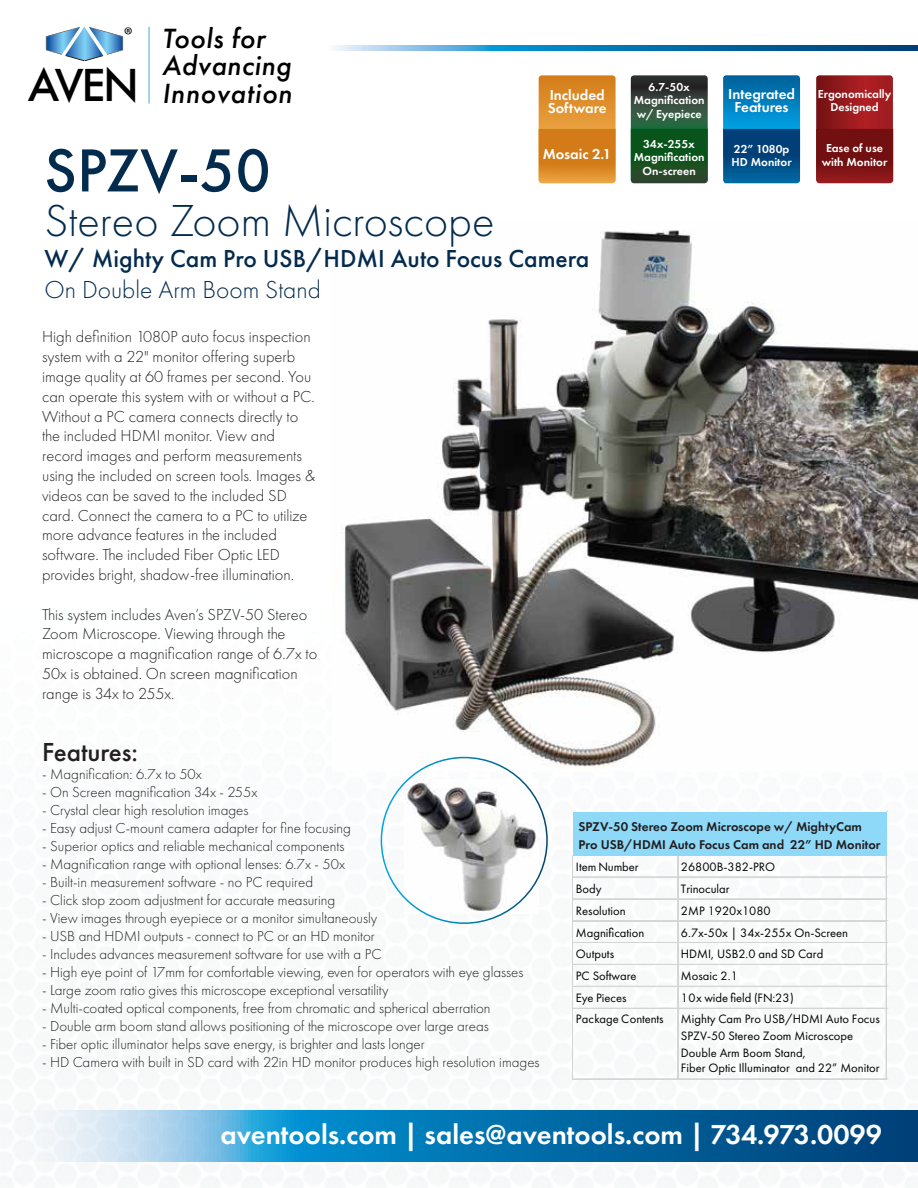
<style>
.page{position:relative;width:918px;height:1188px;background:#fff}
.page>*{position:absolute;margin:0;border:0;box-sizing:border-box;transform-origin:0 0}
.t1{font:500 63px "Futura PT";color:#032b4e}
.t2{font:300 46.5px "Futura PT";color:#032b4e}
.t3{font:italic 500 28.95px "Futura PT";letter-spacing:.02em;color:#000}
.t4{font:600 28.5px "Futura PT";color:#fff}
.t5{font:500 27px "Futura PT";color:#231f20}
.t6{font:500 25.5px "Futura PT";color:#032b4e}
.t7{font:300 25.5px "Futura PT";color:#032b4e}
.t8{font:21.45px "Myriad Pro";color:#000}
.t9{font:300 16.5px/19.8px "Futura PT";color:#231f20}
.t10{font:300 15px "Futura PT";color:#231f20}
.t11{font:600 15px/13.5px "Futura PT";color:#fff;text-align:center}
.t12{font:600 13.2px/17.5px "Futura PT";color:#231f20}
.t13{font:12.6px/16.8px "Futura PT";color:#000}
.t14{font:600 12px/13.5px "Futura PT";color:#fff;text-align:center}
.s1{font-style:normal;font-size:48.15px}
</style>
<div class="page">
<img style="left:35px;top:772px;width:883px;height:390px">
<img style="left:341px;top:230px;width:577px;height:542px">
<img style="left:404px;top:779px;width:134px;height:134px">
<hr style="left:149px;top:27px;width:1px;height:76px;background:#44a8de">
<svg style="left:46px;top:27px;width:78px;height:34px"></svg>
<svg style="left:333px;top:46px;width:585px;height:4px;background:#2681b6"></svg>
<svg style="left:16px;top:1110px;width:902px;height:51px;background:#3288b9"></svg>
<svg style="left:539px;top:75px;width:77px;height:108px;background:#da8927"></svg>
<svg style="left:631px;top:75px;width:77px;height:108px;background:#224d2d"></svg>
<svg style="left:723px;top:75px;width:77px;height:108px;background:#0165a0"></svg>
<svg style="left:816px;top:75px;width:77px;height:108px;background:#891719"></svg>
<div style="left:573px;top:812px;width:314px;height:44px;background:#8ed8f8"></div>
<hr style="left:573px;top:856px;width:1px;height:224px;background:#d4d4d4">
<hr style="left:677px;top:856px;width:1px;height:224px;background:#d4d4d4">
<hr style="left:678px;top:856px;width:1px;height:224px;background:#d4d4d4">
<hr style="left:886px;top:856px;width:1px;height:224px;background:#d4d4d4">
<hr style="left:573px;top:877px;width:315px;height:1px;background:#d4d4d4">
<hr style="left:573px;top:898px;width:315px;height:1px;background:#d4d4d4">
<hr style="left:573px;top:899px;width:314px;height:1px;background:#d4d4d4">
<hr style="left:573px;top:920px;width:315px;height:1px;background:#d4d4d4">
<hr style="left:573px;top:921px;width:314px;height:1px;background:#d4d4d4">
<hr style="left:573px;top:942px;width:315px;height:1px;background:#d4d4d4">
<hr style="left:573px;top:964px;width:315px;height:1px;background:#d4d4d4">
<hr style="left:573px;top:986px;width:315px;height:1px;background:#d4d4d4">
<hr style="left:573px;top:1008px;width:315px;height:1px;background:#d4d4d4">
<hr style="left:573px;top:1079px;width:315px;height:1px;background:#d4d4d4">
<div style="left:893px;top:1109px;width:25px;height:51px;background:#004078"></div>
<h3 class="t3" style="left:162px;top:20px;width:104px">Tools for</h3>
<h3 class="t3" style="left:162px;top:48px;width:131px">Advancing</h3>
<h3 class="t8" style="left:124px;top:22px;width:10px">®</h3>
<h3 class="t3" style="left:28px;top:75px;width:265px"><span class="s1">AVEN</span> Innovation</h3>
<p class="t11" style="left:548px;top:88px;width:60px;text-align:left">Included<br>Software</p>
<p class="t11" style="left:543px;top:148px;width:70px">Mosaic 2.1</p>
<h1 class="t1" style="left:45px;top:133px;width:228px">SPZV-50</h1>
<h2 class="t2" style="left:45px;top:195px;width:452px">Stereo Zoom Microscope</h2>
<h3 class="t6" style="left:45px;top:243px;width:546px">W/ Mighty Cam Pro USB/HDMI Auto Focus Camera</h3>
<h3 class="t7" style="left:45px;top:275px;width:278px">On Double Arm Boom Stand</h3>
<p class="t9" style="left:42px;top:327px;width:275px">High definition 1080P auto focus inspection system with a 22" monitor offering superb image quality at 60 frames per second. You can operate this system with or without a PC.<br>Without a PC camera connects directly to the included HDMI monitor. View and record images and perform measurements using the included on screen tools. Images &amp; videos can be saved to the included SD card. Connect the camera to a PC to utilize more advance features in the included software. The included Fiber Optic LED provides bright, shadow-free illumination.</p>
<p class="t9" style="left:42px;top:604px;width:277px">This system includes Aven’s SPZV-50 Stereo Zoom Microscope. Viewing through the microscope a magnification range of 6.7x to 50x is obtained. On screen magnification range is 34x to 255x.</p>
<p class="t14" style="left:634px;top:80px;width:72px">6.7-50x<br>Magnification w/ Eyepiece</p>
<p class="t14" style="left:634px;top:137px;width:72px">34x-255x<br>Magnification<br>On-screen</p>
<p class="t11" style="left:728px;top:87px;width:68px">Integrated<br>Features</p>
<p class="t14" style="left:732px;top:142px;width:62px;text-align:left">22” 1080p<br>HD Monitor</p>
<p class="t14" style="left:818px;top:87px;width:75px">Ergonomically<br>Designed</p>
<p class="t14" style="left:822px;top:142px;width:67px">Ease of use with Monitor</p>
<h3 class="t5" style="left:42px;top:736px;width:97px">Features:</h3>
<p class="t10" style="left:42px;top:766px;width:161px">- Magnification: 6.7x to 50x</p>
<p class="t10" style="left:42px;top:784px;width:217px">- On Screen magnification 34x - 255x</p>
<p class="t10" style="left:42px;top:802px;width:208px">- Crystal clear high resolution images</p>
<p class="t10" style="left:42px;top:820px;width:310px">- Easy adjust C-mount camera adapter for fine focusing</p>
<p class="t10" style="left:42px;top:838px;width:304px">- Superior optics and reliable mechanical components</p>
<p class="t10" style="left:42px;top:856px;width:304px">- Magnification range with optional lenses: 6.7x - 50x</p>
<p class="t10" style="left:42px;top:874px;width:273px">- Built-in measurement software - no PC required</p>
<p class="t10" style="left:42px;top:892px;width:295px">- Click stop zoom adjustment for accurate measuring</p>
<p class="t10" style="left:42px;top:910px;width:337px">- View images through eyepiece or a monitor simultaneously</p>
<p class="t10" style="left:42px;top:928px;width:334px">- USB and HDMI outputs - connect to PC or an HD monitor</p>
<p class="t10" style="left:42px;top:946px;width:341px">- Includes advances measurement software for use with a PC</p>
<p class="t10" style="left:42px;top:964px;width:483px">- High eye point of 17mm for comfortable viewing, even for operators with eye glasses</p>
<p class="t10" style="left:42px;top:982px;width:348px">- Large zoom ratio gives this microscope exceptional versatility</p>
<p class="t10" style="left:42px;top:1000px;width:450px">- Multi-coated optical components, free from chromatic and spherical aberration</p>
<p class="t10" style="left:42px;top:1018px;width:448px">- Double arm boom stand allows positioning of the microscope over large areas</p>
<p class="t10" style="left:42px;top:1036px;width:384px">- Fiber optic illuminator helps save energy, is brighter and lasts longer</p>
<p class="t10" style="left:42px;top:1054px;width:499px">- HD Camera with built in SD card with 22in HD monitor produces high resolution images</p>
<p class="t12" style="left:579px;top:818px;width:304px">SPZV-50 Stereo Zoom Microscope w/ MightyCam<br>Pro USB/HDMI Auto Focus Cam and 22” HD Monitor</p>
<p class="t13" style="left:576px;top:858px;width:64px">Item Number</p>
<p class="t13" style="left:681px;top:858px;width:96px">26800B-382-PRO</p>
<p class="t13" style="left:576px;top:880px;width:27px">Body</p>
<p class="t13" style="left:681px;top:880px;width:50px">Trinocular</p>
<p class="t13" style="left:576px;top:902px;width:51px">Resolution</p>
<p class="t13" style="left:681px;top:902px;width:91px">2MP 1920x1080</p>
<p class="t13" style="left:576px;top:924px;width:70px">Magnification</p>
<p class="t13" style="left:681px;top:924px;width:169px">6.7x-50x | 34x-255x On-Screen</p>
<p class="t13" style="left:576px;top:946px;width:40px">Outputs</p>
<p class="t13" style="left:681px;top:946px;width:144px">HDMI, USB2.0 and SD Card</p>
<p class="t13" style="left:576px;top:968px;width:62px">PC Software</p>
<p class="t13" style="left:681px;top:968px;width:58px">Mosaic 2.1</p>
<p class="t13" style="left:576px;top:990px;width:52px">Eye Pieces</p>
<p class="t13" style="left:681px;top:990px;width:114px">10x wide field (FN:23)</p>
<p class="t13" style="left:576px;top:1011px;width:89px">Package Contents</p>
<p class="t13" style="left:681px;top:1011px;width:200px">Mighty Cam Pro USB/HDMI Auto Focus<br>SPZV-50 Stereo Zoom Microscope<br>Double Arm Boom Stand,</p>
<p class="t13" style="left:681px;top:1059px;width:200px">Fiber Optic Illuminator and 22” Monitor</p>
<h3 class="t4" style="left:221px;top:1116px;width:663px">aventools.com | sales@aventools.com | 734.973.0099</h3>
</div>
